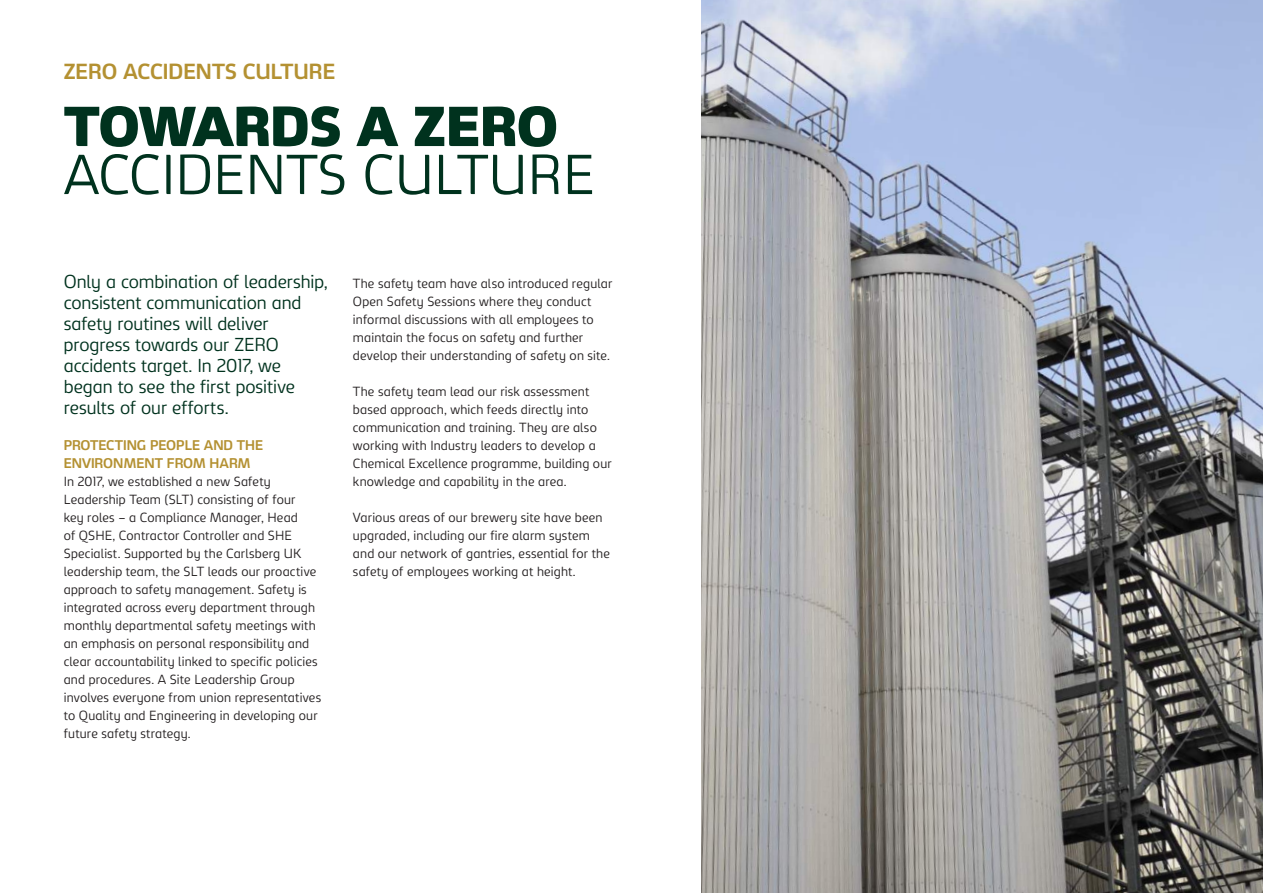
<style>
.page{position:relative;width:1263px;height:893px;background:#fff}
.page>*{position:absolute;margin:0;border:0;box-sizing:border-box;transform-origin:0 0}
.t1{font:300 54px "Carlsberg Sans";color:#00321e}
.t2{font:900 54px "Carlsberg Sans";color:#00321e}
.t3{font:700 21px "Carlsberg Sans";color:#b49132}
.t4{font:300 18px/21px "Carlsberg Sans";letter-spacing:-.005em;color:#00321e}
.t5{font:700 13.5px/18px "Carlsberg Sans";color:#b49132}
.t6{font:300 12.75px/18px "Carlsberg Sans";letter-spacing:.015em;color:#231f20}
</style>
<div class="page">
<img style="left:702px;top:0;width:561px;height:893px">
<h2 class="t3" style="left:64px;top:60px;width:273px">ZERO ACCIDENTS CULTURE</h2>
<h1 class="t2" style="left:64px;top:95px;width:496px">TOWARDS A ZERO</h1>
<h1 class="t1" style="left:64px;top:144px;width:533px">ACCIDENTS CULTURE</h1>
<h3 class="t4" style="left:64px;top:271px;width:266px">Only a combination of leadership, consistent communication and safety routines will deliver progress towards our ZERO accidents target. In 2017, we began to see the first positive results of our efforts.</h3>
<p class="t5" style="left:64px;top:436px;width:201px">PROTECTING PEOPLE AND THE<br>ENVIRONMENT FROM HARM</p>
<p class="t6" style="left:64px;top:473px;width:259px">In 2017, we established a new Safety Leadership Team (SLT) consisting of four<br>key roles – a Compliance Manager, Head<br>of QSHE, Contractor Controller and SHE Specialist. Supported by the Carlsberg UK leadership team, the SLT leads our proactive approach to safety management. Safety is integrated across every department through monthly departmental safety meetings with an emphasis on personal responsibility and clear accountability linked to specific policies and procedures. A Site Leadership Group involves everyone from union representatives to Quality and Engineering in developing our future safety strategy.</p>
<p class="t6" style="left:353px;top:275px;width:261px">The safety team have also introduced regular Open Safety Sessions where they conduct informal discussions with all employees to maintain the focus on safety and further develop their understanding of safety on site.</p>
<p class="t6" style="left:353px;top:383px;width:260px">The safety team lead our risk assessment based approach, which feeds directly into communication and training. They are also working with Industry leaders to develop a Chemical Excellence programme, building our knowledge and capability in the area.</p>
<p class="t6" style="left:353px;top:509px;width:258px">Various areas of our brewery site have been upgraded, including our fire alarm system and our network of gantries, essential for the safety of employees working at height.</p>
</div>
